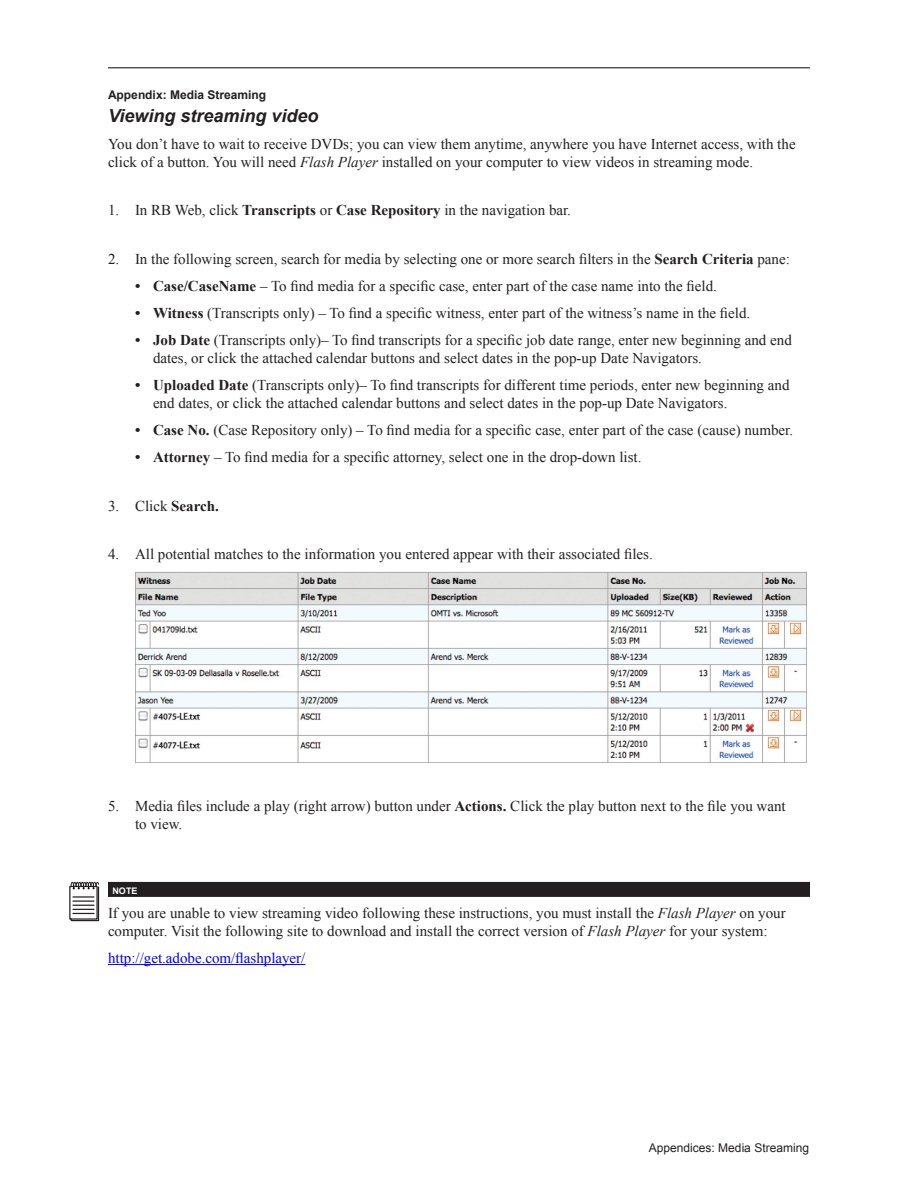
<style>
.page{position:relative;width:918px;height:1188px;background:#fff}
.page>*{position:absolute;margin:0;border:0;box-sizing:border-box;transform-origin:0 0}
.Heading_2{font:italic 700 18px "Arial";color:#231f20}
.List_Bullet_2{font:15px/18px "Times New Roman";color:#231f20}
.t1{font:15px "Times New Roman";color:#00f}
.t2{font:12px "Arial";color:#231f20}
.Heading_6_dup{font:700 12px "Arial";color:#231f20}
.Heading_5{font:700 9px "Arial";color:#fff}
.s1{font-style:italic}
.s2{font-weight:700}
</style>
<div class="page">
<hr style="left:108px;top:67px;width:702px;height:1px;background:#231f20">
<div style="left:108px;top:882px;width:702px;height:15px;background:#231f20"></div>
<hr style="left:108px;top:964px;width:197px;height:1px;background:#00f">
<img style="left:135px;top:571px;width:671px;height:192px">
<div style="left:69px;top:886px;width:29px;height:34px;border:1px solid #231f20"></div>
<hr style="left:73px;top:896px;width:21px;height:2px;background:#231f20">
<hr style="left:73px;top:900px;width:21px;height:2px;background:#231f20">
<svg style="left:70px;top:905px;width:30px;height:17px"></svg>
<hr style="left:98px;top:887px;width:1px;height:34px;background:#231f20">
<svg style="left:70px;top:881px;width:30px;height:8px"></svg>
<p class="Heading_6_dup" style="left:108px;top:87px;width:160px">Appendix: Media Streaming</p>
<p class="Heading_2" style="left:108px;top:104px;width:212px">Viewing streaming video</p>
<p class="List_Bullet_2" style="left:108px;top:135px;width:689px">You don’t have to wait to receive DVDs; you can view them anytime, anywhere you have Internet access, with the click of a button. You will need <span class="s1">Flash Player</span> installed on your computer to view videos in streaming mode.</p>
<p class="List_Bullet_2" style="left:108px;top:201px;width:465px">1. In RB Web, click <span class="s2">Transcripts</span> or <span class="s2">Case Repository</span> in the navigation bar.</p>
<p class="List_Bullet_2" style="left:108px;top:250px;width:683px">2. In the following screen, search for media by selecting one or more search filters in the <span class="s2">Search Criteria</span> pane:</p>
<p class="List_Bullet_2" style="left:135px;top:277px;width:583px"><span class="s2">• Case/CaseName</span> – To find media for a specific case, enter part of the case name into the field.</p>
<p class="List_Bullet_2" style="left:135px;top:304px;width:617px"><span class="s2">• Witness</span> (Transcripts only) – To find a specific witness, enter part of the witness’s name in the field.</p>
<p class="List_Bullet_2" style="left:153px;top:331px;width:640px;text-indent:-18px"><span class="s2">• Job Date</span> (Transcripts only)– To find transcripts for a specific job date range, enter new beginning and end dates, or click the attached calendar buttons and select dates in the pop-up Date Navigators.</p>
<p class="List_Bullet_2" style="left:153px;top:376px;width:638px;text-indent:-18px"><span class="s2">• Uploaded Date</span> (Transcripts only)– To find transcripts for different time periods, enter new beginning and end dates, or click the attached calendar buttons and select dates in the pop-up Date Navigators.</p>
<p class="List_Bullet_2" style="left:135px;top:421px;width:660px"><span class="s2">• Case No.</span> (Case Repository only) – To find media for a specific case, enter part of the case (cause) number.</p>
<p class="List_Bullet_2" style="left:135px;top:448px;width:508px"><span class="s2">• Attorney</span> – To find media for a specific attorney, select one in the drop-down list.</p>
<p class="List_Bullet_2" style="left:108px;top:496px;width:112px">3. Click <span class="s2">Search.</span></p>
<p class="List_Bullet_2" style="left:108px;top:545px;width:546px">4. All potential matches to the information you entered appear with their associated files.</p>
<p class="List_Bullet_2" style="left:135px;top:797px;width:652px;text-indent:-27px">5. Media files include a play (right arrow) button under <span class="s2">Actions.</span> Click the play button next to the file you want to view.</p>
<p class="Heading_5" style="left:112px;top:885px;width:27px">NOTE</p>
<p class="List_Bullet_2" style="left:108px;top:904px;width:679px">If you are unable to view streaming video following these instructions, you must install the <span class="s1">Flash Player</span> on your computer. Visit the following site to download and install the correct version of <span class="s1">Flash Player</span> for your system:</p>
<p class="t1" style="left:108px;top:948px;width:199px">http://get.adobe.com/flashplayer/</p>
<p class="t2" style="left:649px;top:1140px;width:162px">Appendices: Media Streaming</p>
</div>
